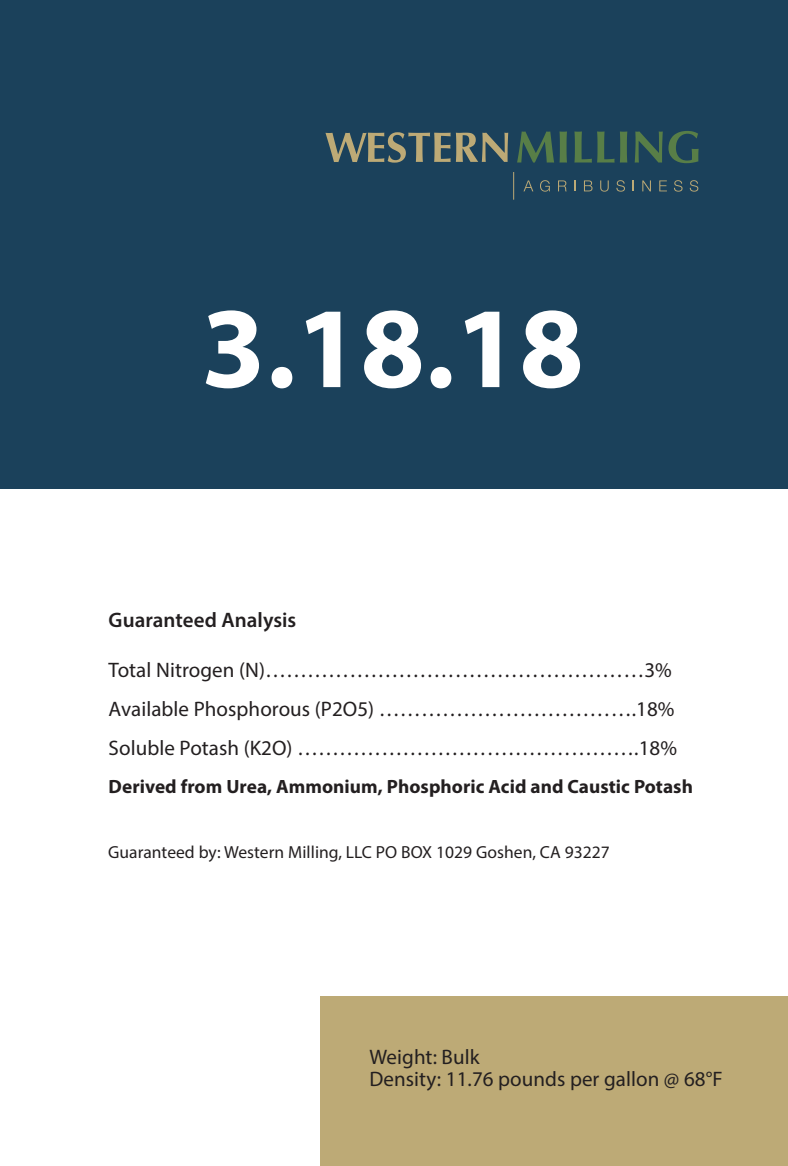
<style>
.page{position:relative;width:788px;height:1166px;background:#fff}
.page>*{position:absolute;margin:0;border:0;box-sizing:border-box;transform-origin:0 0}
.t1{font:700 116.02px "Myriad Pro";color:#fff}
.t2{font:21px/38.5px "Myriad Pro";letter-spacing:.005em;color:#231f20}
.t3{font:600 21px "Myriad Pro";letter-spacing:.005em;color:#231f20}
.t4{font:700 19.25px "Myriad Pro";letter-spacing:.005em;color:#231f20}
.t5{font:17.5px "Myriad Pro";letter-spacing:.005em;color:#231f20}
</style>
<div class="page">
<div style="left:0;top:0;width:788px;height:488px;background:#1b415b"></div>
<div style="left:320px;top:996px;width:468px;height:170px;background:#bdaa76"></div>
<svg style="left:325px;top:132px;width:125px;height:31px"></svg>
<svg style="left:456px;top:133px;width:52px;height:29px"></svg>
<svg style="left:517px;top:131px;width:50px;height:31px"></svg>
<svg style="left:574px;top:131px;width:53px;height:31px"></svg>
<svg style="left:634px;top:131px;width:28px;height:31px"></svg>
<svg style="left:668px;top:131px;width:30px;height:32px"></svg>
<svg style="left:513px;top:172px;width:1px;height:28px"></svg>
<svg style="left:523px;top:180px;width:10px;height:11px"></svg>
<svg style="left:540px;top:180px;width:10px;height:12px"></svg>
<svg style="left:558px;top:180px;width:8px;height:11px"></svg>
<svg style="left:584px;top:180px;width:8px;height:11px"></svg>
<svg style="left:600px;top:180px;width:8px;height:12px"></svg>
<svg style="left:616px;top:180px;width:9px;height:12px"></svg>
<svg style="left:632px;top:180px;width:2px;height:11px"></svg>
<svg style="left:642px;top:180px;width:9px;height:11px"></svg>
<svg style="left:659px;top:180px;width:8px;height:11px"></svg>
<svg style="left:674px;top:180px;width:8px;height:12px"></svg>
<svg style="left:689px;top:180px;width:9px;height:12px"></svg>
<h1 class="t1" style="left:201px;top:272px;width:384px">3.18.18</h1>
<p class="t3" style="left:109px;top:606px;width:189px">Guaranteed Analysis</p>
<p class="t2" style="left:109px;top:651px;width:569px">Total Nitrogen (N)………………………………………………3%<br>Available Phosphorous (P2O5) ……………………………….18%<br>Soluble Potash (K2O) ………………………………………….18%</p>
<p class="t4" style="left:109px;top:774px;width:585px">Derived from Urea, Ammonium, Phosphoric Acid and Caustic Potash</p>
<p class="t5" style="left:108px;top:841px;width:503px">Guaranteed by: Western Milling, LLC PO BOX 1029 Goshen, CA 93227</p>
<p class="t2" style="left:369px;top:1044px;width:354px;line-height:22.8px">Weight: Bulk<br>Density: 11.76 pounds per gallon @ 68°F</p>
</div>
